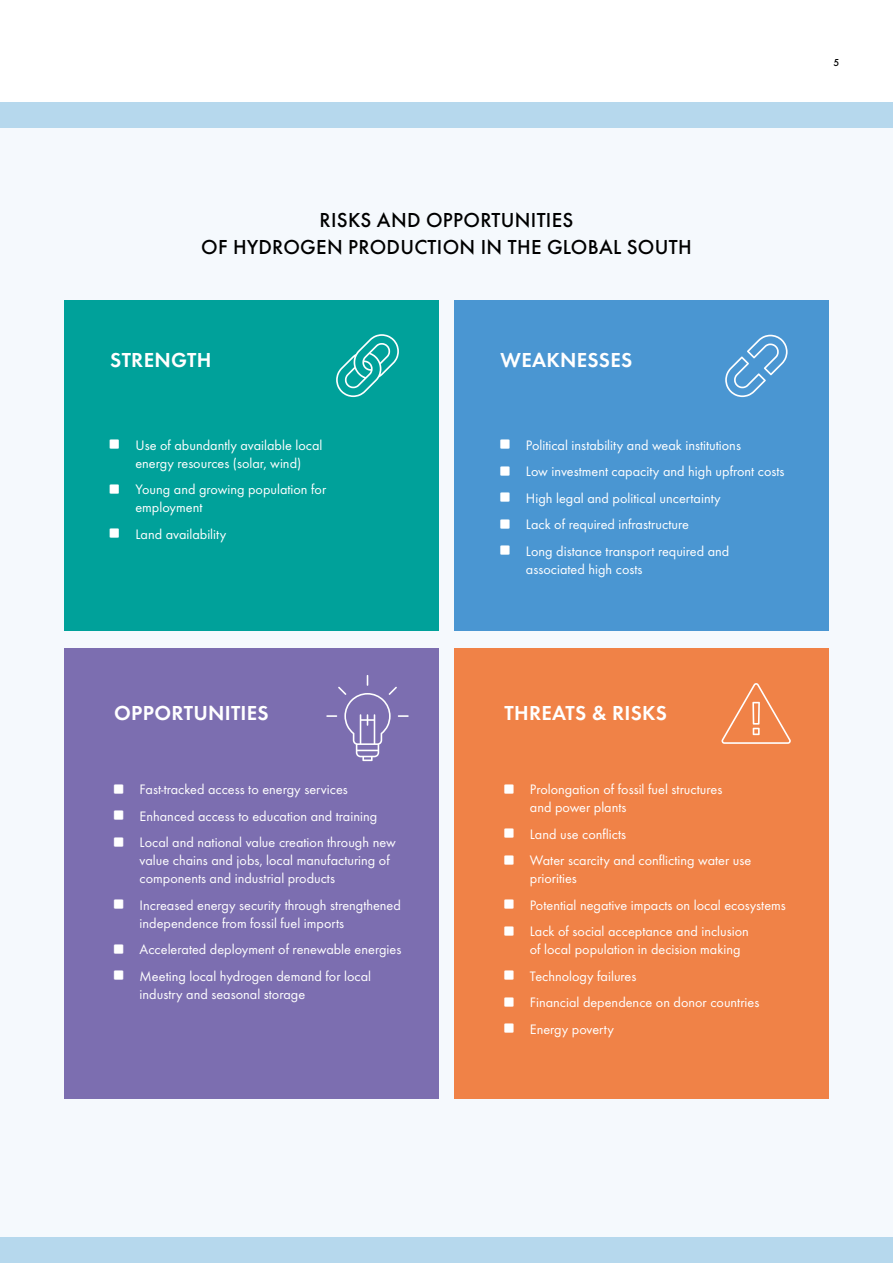
<style>
.page{position:relative;width:893px;height:1263px;background:#fff}
.page>*{position:absolute;margin:0;border:0;box-sizing:border-box;transform-origin:0 0}
.t1{font:500 21px/27px "Futura TOT";letter-spacing:.015em;color:#000;text-align:center}
.t2{font:600 21px "Futura TOT";letter-spacing:.015em;color:#fff}
.t3{font:14.25px/26.5px "Futura TOT";color:#fff}
.t4{font:500 10.5px "Futura TOT";color:#000}
</style>
<div class="page">
<div style="left:1px;top:116px;width:892px;height:1133px;background:#f5f9fd"></div>
<div style="left:0;top:102px;width:893px;height:26px;background:#b6d8ed"></div>
<div style="left:0;top:1237px;width:893px;height:26px;background:#b6d8ed"></div>
<div style="left:65px;top:300px;width:374px;height:331px;background:#00a19a"></div>
<div style="left:454px;top:300px;width:374px;height:331px;background:#4a96d2"></div>
<div style="left:65px;top:648px;width:374px;height:451px;background:#7c6eb0"></div>
<div style="left:454px;top:648px;width:374px;height:451px;background:#f08247"></div>
<svg style="left:326px;top:675px;width:83px;height:86px"></svg>
<svg style="left:725px;top:335px;width:63px;height:62px"></svg>
<svg style="left:336px;top:334px;width:63px;height:63px"></svg>
<svg style="left:721px;top:683px;width:70px;height:61px"></svg>
<p class="t4" style="left:833px;top:56px;width:7px">5</p>
<h1 class="t1" style="left:201px;top:206px;width:492px">RISKS AND OPPORTUNITIES<br>OF HYDROGEN PRODUCTION IN THE GLOBAL SOUTH</h1>
<h1 class="t2" style="left:110px;top:348px;width:103px">STRENGTH</h1>
<p class="t3" style="left:135px;top:436px;width:188px;line-height:18px">Use of abundantly available local energy resources (solar, wind)</p>
<p class="t3" style="left:135px;top:481px;width:192px;line-height:18px">Young and growing population for employment</p>
<p class="t3" style="left:135px;top:521px;width:92px">Land availability</p>
<h1 class="t2" style="left:114px;top:701px;width:156px">OPPORTUNITIES</h1>
<p class="t3" style="left:140px;top:776px;width:258px">Fast-tracked access to energy services<br>Enhanced access to education and training<br>Local and national value creation through new</p>
<p class="t3" style="left:140px;top:851px;width:252px;line-height:18px">value chains and jobs, local manufacturing of components and industrial products</p>
<p class="t3" style="left:140px;top:896px;width:263px;line-height:18px">Increased energy security through strengthened independence from fossil fuel imports</p>
<p class="t3" style="left:140px;top:936px;width:263px">Accelerated deployment of renewable energies<br>Meeting local hydrogen demand for local</p>
<p class="t3" style="left:140px;top:980px;width:167px">industry and seasonal storage</p>
<h1 class="t2" style="left:501px;top:348px;width:133px">WEAKNESSES</h1>
<p class="t3" style="left:526px;top:432px;width:260px">Political instability and weak institutions<br>Low investment capacity and high upfront costs High legal and political uncertainty<br>Lack of required infrastructure<br>Long distance transport required and</p>
<p class="t3" style="left:526px;top:556px;width:118px">associated high costs</p>
<h1 class="t2" style="left:504px;top:701px;width:164px">THREATS &amp; RISKS</h1>
<p class="t3" style="left:530px;top:780px;width:194px;line-height:18px">Prolongation of fossil fuel structures and power plants</p>
<p class="t3" style="left:530px;top:820px;width:223px">Land use conflicts<br>Water scarcity and conflicting water use</p>
<p class="t3" style="left:530px;top:865px;width:258px">priorities<br>Potential negative impacts on local ecosystems<br>Lack of social acceptance and inclusion</p>
<p class="t3" style="left:530px;top:936px;width:231px">of local population in decision making<br>Technology failures<br>Financial dependence on donor countries<br>Energy poverty</p>
</div>
